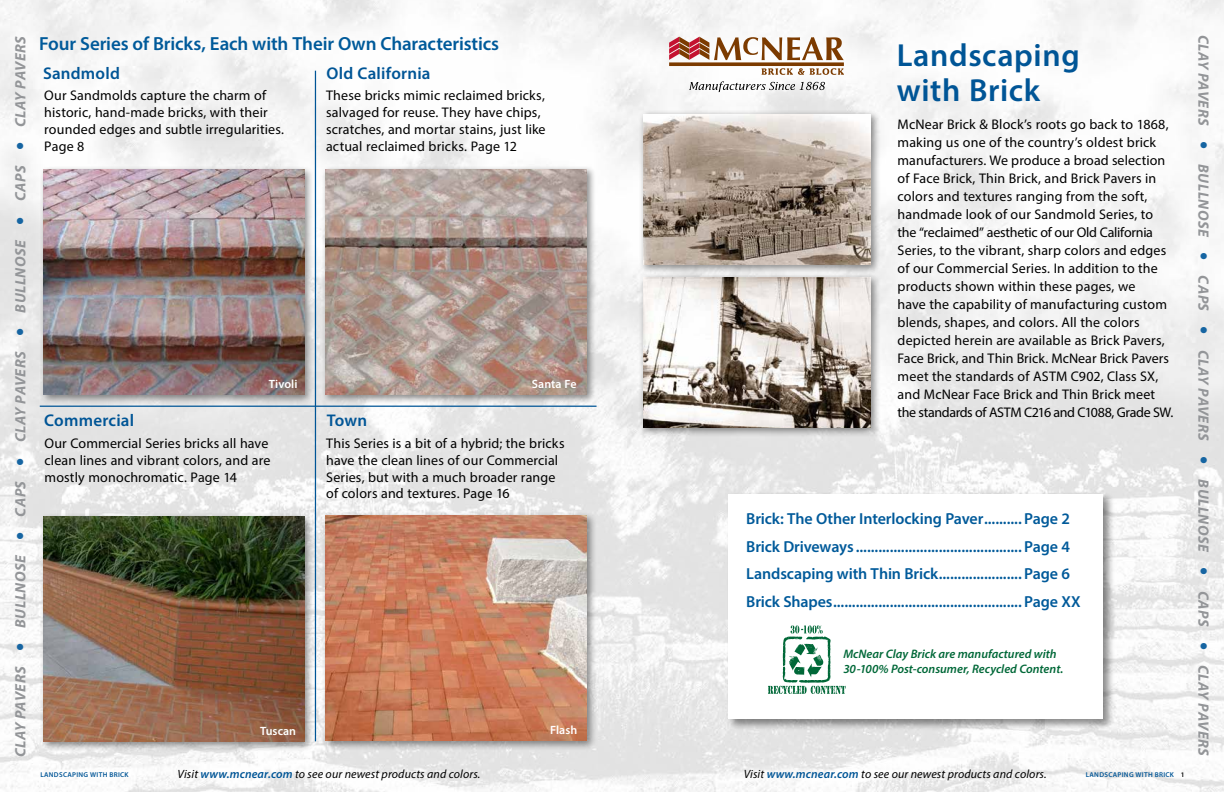
<style>
.page{position:relative;width:1224px;height:792px;background:#fff}
.page>*{position:absolute;margin:0;border:0;box-sizing:border-box;transform-origin:0 0}
.t1{font:600 32px/35px "Myriad Pro";letter-spacing:.02em;color:#005596}
.t2{font:600 19px "Myriad Pro";letter-spacing:-.01em;color:#005a9a}
.t3{font:600 17px "Myriad Pro";letter-spacing:.015em;color:#005596}
.t4{font:600 16px/27.7px "Myriad Pro";letter-spacing:-.01em;color:#005a9a}
.t5{font:italic 700 15px "Myriad Pro";letter-spacing:.03em;color:#939598}
.t6{font:14px/18px "Myriad Pro";letter-spacing:.01em;color:#000}
.t7{font:italic 600 12.3px/14.8px "Myriad Pro";color:#006838}
.t8{font:italic 12px "Myriad Pro";letter-spacing:.01em;color:#000}
.t9{font:600 12px "Myriad Pro";letter-spacing:.005em;color:#fff}
.t10{font:600 7px "Myriad Pro";letter-spacing:.045em;color:#005596}
.s1{font-size:24px;color:#1665a2}
.s2{font-weight:600;color:#005596}
.s3{color:#000}
</style>
<div class="page">
<img style="left:0;top:0;width:1224px;height:792px">
<svg style="left:669px;top:37px;width:175px;height:23px"></svg>
<svg style="left:762px;top:68px;width:82px;height:7px"></svg>
<svg style="left:669px;top:62px;width:175px;height:4px"></svg>
<svg style="left:689px;top:81px;width:136px;height:11px"></svg>
<div style="left:639px;top:110px;width:242px;height:165px;background:#000;opacity:.45"></div>
<img style="left:643px;top:114px;width:228px;height:151px">
<div style="left:639px;top:273px;width:242px;height:165px;background:#000;opacity:.45"></div>
<img style="left:643px;top:277px;width:228px;height:151px">
<hr style="left:315px;top:71px;width:1px;height:670px;background:#005596">
<hr style="left:40px;top:406px;width:557px;height:1px;background:#005596">
<div style="left:726px;top:492px;width:389px;height:239px;background:#000;opacity:.45"></div>
<div style="left:728px;top:494px;width:375px;height:224px;background:#fff"></div>
<svg style="left:768px;top:625px;width:78px;height:69px"></svg>
<div style="left:39px;top:166px;width:275px;height:239px;background:#000;opacity:.45"></div>
<img style="left:43px;top:170px;width:261px;height:225px">
<div style="left:322px;top:166px;width:274px;height:238px;background:#000;opacity:.45"></div>
<img style="left:325px;top:170px;width:261px;height:225px">
<div style="left:39px;top:513px;width:275px;height:239px;background:#000;opacity:.45"></div>
<img style="left:43px;top:516px;width:261px;height:225px">
<div style="left:322px;top:512px;width:275px;height:239px;background:#000;opacity:.45"></div>
<img style="left:325px;top:516px;width:261px;height:225px">
<p class="t5" style="left:11px;top:757px;width:723px;rotate:-90deg">CLAY PAVERS <span class="s1">•</span> BULLNOSE <span class="s1">•</span> CAPS <span class="s1">•</span> CLAY PAVERS <span class="s1">•</span> BULLNOSE <span class="s1">•</span> CAPS <span class="s1">•</span> CLAY PAVERS</p>
<h2 class="t2" style="left:39px;top:32px;width:462px">Four Series of Bricks, Each with Their Own Characteristics</h2>
<p class="t3" style="left:43px;top:63px;width:78px">Sandmold</p>
<p class="t6" style="left:44px;top:87px;width:241px;line-height:16.8px">Our Sandmolds capture the charm of historic, hand-made bricks, with their rounded edges and subtle irregularities.<br>Page 8</p>
<p class="t3" style="left:327px;top:63px;width:106px">Old California</p>
<p class="t6" style="left:326px;top:87px;width:221px;line-height:16.8px">These bricks mimic reclaimed bricks, salvaged for reuse. They have chips, scratches, and mortar stains, just like actual reclaimed bricks. Page 12</p>
<p class="t3" style="left:44px;top:410px;width:91px">Commercial</p>
<p class="t9" style="left:269px;top:377px;width:30px">Tivoli</p>
<p class="t9" style="left:532px;top:377px;width:46px">Santa Fe</p>
<p class="t3" style="left:327px;top:410px;width:42px">Town</p>
<p class="t6" style="left:45px;top:435px;width:227px;line-height:16.8px">Our Commercial Series bricks all have clean lines and vibrant colors, and are mostly monochromatic. Page 14</p>
<p class="t6" style="left:326px;top:435px;width:240px;line-height:16.8px">This Series is a bit of a hybrid; the bricks have the clean lines of our Commercial Series, but with a much broader range of colors and textures. Page 16</p>
<p class="t9" style="left:260px;top:724px;width:37px">Tuscan</p>
<p class="t9" style="left:550px;top:723px;width:29px">Flash</p>
<p class="t10" style="left:40px;top:770px;width:90px">LANDSCAPING WITH BRICK</p>
<p class="t8" style="left:178px;top:767px;width:304px">Visit <span class="s2">www.mcnear.com</span> to see our newest products and colors.</p>
<h1 class="t1" style="left:897px;top:37px;width:184px">Landscaping with Brick</h1>
<p class="t6" style="left:898px;top:115px;width:277px">McNear Brick &amp; Block’s roots go back to 1868, making us one of the country’s oldest brick manufacturers. We produce a broad selection of Face Brick, Thin Brick, and Brick Pavers in colors and textures ranging from the soft, handmade look of our Sandmold Series, to the “reclaimed” aesthetic of our Old California Series, to the vibrant, sharp colors and edges of our Commercial Series. In addition to the products shown within these pages, we<br>have the capability of manufacturing custom blends, shapes, and colors. All the colors depicted herein are available as Brick Pavers, Face Brick, and Thin Brick. McNear Brick Pavers meet the standards of ASTM C902, Class SX, and McNear Face Brick and Thin Brick meet the standards of ASTM C216 and C1088, Grade SW.</p>
<p class="t4" style="left:746px;top:504px;width:336px">Brick: The Other Interlocking Paver.......... Page 2<br>Brick Driveways ............................................ Page 4<br>Landscaping with Thin Brick...................... Page 6<br>Brick Shapes.................................................. Page XX</p>
<p class="t7" style="left:843px;top:646px;width:222px">McNear Clay Brick are manufactured with<br>30-100% Post-consumer, Recycled Content.</p>
<p class="t8" style="left:744px;top:767px;width:304px">Visit <span class="s2">www.mcnear.com</span> to see our newest products and colors.</p>
<p class="t10" style="left:1086px;top:770px;width:100px">LANDSCAPING WITH BRICK <span class="s3">1</span></p>
<p class="t5" style="left:1213px;top:35px;width:723px;rotate:90deg">CLAY PAVERS <span class="s1">•</span> BULLNOSE <span class="s1">•</span> CAPS <span class="s1">•</span> CLAY PAVERS <span class="s1">•</span> BULLNOSE <span class="s1">•</span> CAPS <span class="s1">•</span> CLAY PAVERS</p>
</div>
